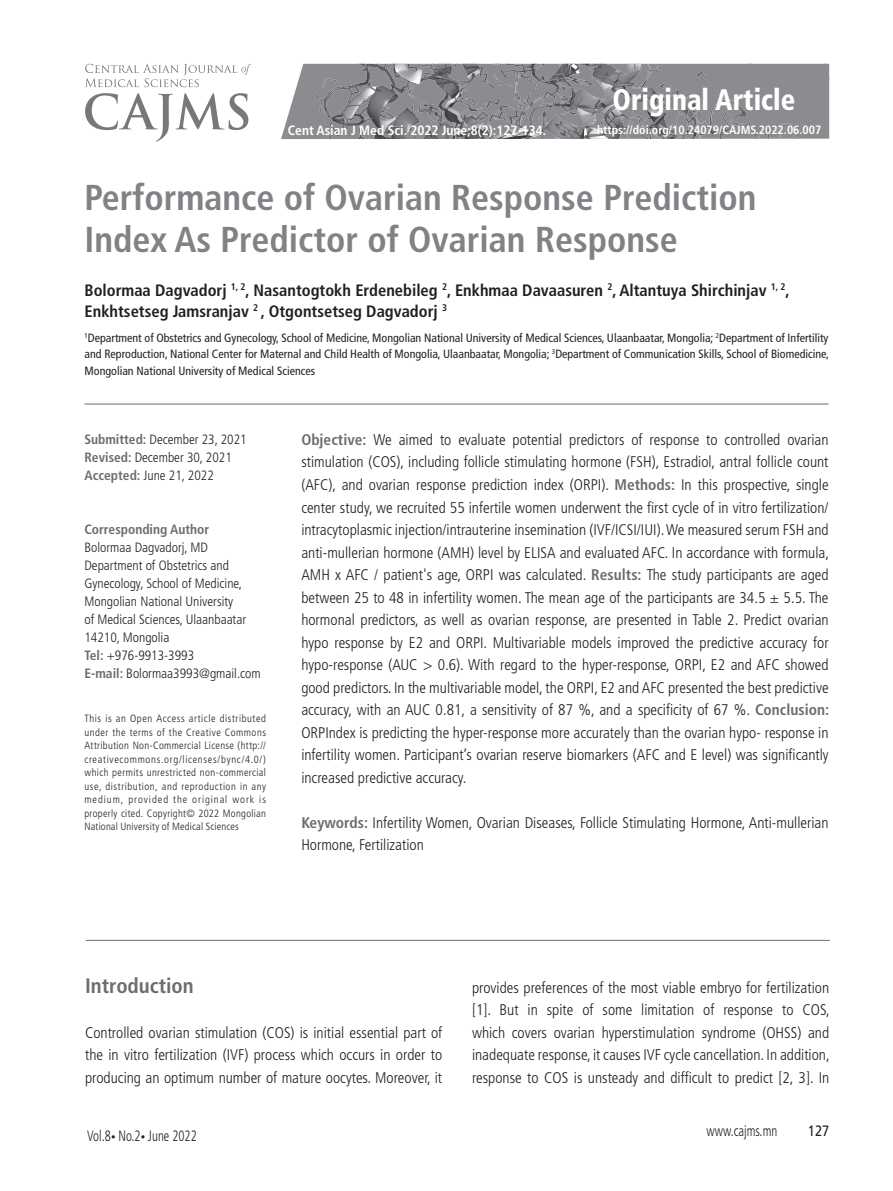
<style>
.page{position:relative;width:893px;height:1191px;background:#fff}
.page>*{position:absolute;margin:0;border:0;box-sizing:border-box;transform-origin:0 0}
.Un_garchig{font:700 condensed 36px/42px "Frutiger LT Std";color:#808285}
.t1{font:900 condensed 29.7px "Frutiger LT Std";color:#fff;scale:.91 1}
.Introduction{font:700 condensed 21px "Frutiger LT Std";color:#6c6d70}
.Ner{font:700 condensed 16.5px/21px "Frutiger LT Std";color:#231f20}
.text{font:300 condensed 15.45px/22.5px "Frutiger LT Std";color:#231f20;text-align:justify}
.t2{font:300 condensed 15px "Frutiger LT Std";color:#231f20;scale:.85 1}
.t3{font:15px "Frutiger LT Std";color:#231f20;scale:.85 1}
.text-2{font:300 condensed 13.5px/18px "Frutiger LT Std";color:#231f20}
.t4{font:700 condensed 13.5px "Frutiger LT Std";color:#fff}
.text-3{font:700 condensed 13.5px "Frutiger LT Std";color:#6c6d70}
.ner_door{font:condensed 12px/16.5px "Frutiger LT Std";color:#231f20;text-align:justify}
.t5{font:700 condensed 12px "Frutiger LT Std";color:#fff}
.t6{font:300 condensed 10.5px/13.5px "Frutiger LT Std";letter-spacing:.015em;color:#231f20;text-align:justify}
.s1{font-weight:700;color:#6c6d70}
.s2{font-weight:700;font-size:9px}
</style>
<div class="page">
<img style="left:281px;top:64px;width:548px;height:75px">
<svg style="left:85px;top:64px;width:166px;height:23px"></svg>
<svg style="left:85px;top:93px;width:163px;height:48px"></svg>
<hr style="left:85px;top:404px;width:744px;height:1px;background:#6c6d70">
<hr style="left:86px;top:940px;width:744px;height:1px;background:#6c6d70">
<p class="t1" style="left:613px;top:82px;width:202px">Original Article</p>
<p class="t4" style="left:288px;top:122px;width:260px">Cent Asian J Med Sci. 2022 June;8(2):127-134.</p>
<p class="t5" style="left:597px;top:122px;width:226px">https://doi.org/10.24079/CAJMS.2022.06.007</p>
<p class="Un_garchig" style="left:84px;top:176px;width:673px">Performance of Ovarian Response Prediction<br>Index As Predictor of Ovarian Response</p>
<p class="Ner" style="left:85px;top:279px;width:707px">Bolormaa Dagvadorj <sup>1,</sup> <sup>2</sup>, Nasantogtokh Erdenebileg <sup>2</sup>, Enkhmaa Davaasuren <sup>2</sup>, Altantuya Shirchinjav <sup>1,</sup> <sup>2</sup>,<br>Enkhtsetseg Jamsranjav <sup>2</sup> , Otgontsetseg Dagvadorj <sup>3</sup></p>
<p class="ner_door" style="left:85px;top:329px;width:746px"><sup>1</sup>Department of Obstetrics and Gynecology, School of Medicine, Mongolian National University of Medical Sciences, Ulaanbaatar, Mongolia; <sup>2</sup>Department of Infertility and Reproduction, National Center for Maternal and Child Health of Mongolia, Ulaanbaatar, Mongolia; <sup>3</sup>Department of Communication Skills, School of Biomedicine, Mongolian National University of Medical Sciences</p>
<p class="text-2" style="left:84px;top:430px;width:164px"><span class="s1">Submitted:</span> December 23, 2021</p>
<p class="text-2" style="left:84px;top:448px;width:149px"><span class="s1">Revised:</span> December 30, 2021</p>
<p class="text-2" style="left:84px;top:466px;width:131px"><span class="s1">Accepted:</span> June 21, 2022</p>
<p class="text-3" style="left:84px;top:521px;width:126px">Corresponding Author</p>
<p class="text-2" style="left:84px;top:538px;width:125px">Bolormaa Dagvadorj, MD</p>
<p class="text-2" style="left:84px;top:556px;width:163px">Department of Obstetrics and<br>Gynecology, School of Medicine,<br>Mongolian National University of Medical Sciences, Ulaanbaatar<br>14210, Mongolia</p>
<p class="text-2" style="left:84px;top:646px;width:111px"><span class="s1">Tel:</span> +976-9913-3993</p>
<p class="text-2" style="left:84px;top:664px;width:178px"><span class="s1">E-mail:</span> Bolormaa3993@gmail.com</p>
<p class="t6" style="left:84px;top:712px;width:183px">This is an Open Access article distributed under the terms of the Creative Commons Attribution Non-Commercial License (http:// creativecommons.org/licenses/bync/4.0/) which permits unrestricted non-commercial use, distribution, and reproduction in any medium, provided the original work is properly cited. Copyright© 2022 Mongolian National University of Medical Sciences</p>
<p class="text" style="left:301px;top:428px;width:529px"><span class="s1">Objective:</span> We aimed to evaluate potential predictors of response to controlled ovarian stimulation (COS), including follicle stimulating hormone (FSH), Estradiol, antral follicle count (AFC), and ovarian response prediction index (ORPI). <span class="s1">Methods:</span> In this prospective, single center study, we recruited 55 infertile women underwent the first cycle of in vitro fertilization/ intracytoplasmic injection/intrauterine insemination (IVF/ICSI/IUI). We measured serum FSH and anti-mullerian hormone (AMH) level by ELISA and evaluated AFC. In accordance with formula, AMH x AFC / patient's age, ORPI was calculated. <span class="s1">Results:</span> The study participants are aged between 25 to 48 in infertility women. The mean age of the participants are 34.5 ± 5.5. The hormonal predictors, as well as ovarian response, are presented in Table 2. Predict ovarian hypo response by E2 and ORPI. Multivariable models improved the predictive accuracy for hypo-response (AUC &gt; 0.6). With regard to the hyper-response, ORPI, E2 and AFC showed good predictors. In the multivariable model, the ORPI, E2 and AFC presented the best predictive accuracy, with an AUC 0.81, a sensitivity of 87 %, and a specificity of 67 %. <span class="s1">Conclusion:<br></span>ORPIndex is predicting the hyper-response more accurately than the ovarian hypo- response in infertility women. Participant’s ovarian reserve biomarkers (AFC and E level) was significantly increased predictive accuracy.</p>
<p class="text" style="left:301px;top:811px;width:529px"><span class="s1">Keywords:</span> Infertility Women, Ovarian Diseases, Follicle Stimulating Hormone, Anti-mullerian<br>Hormone, Fertilization</p>
<p class="Introduction" style="left:85px;top:972px;width:110px">Introduction</p>
<p class="text" style="left:85px;top:1021px;width:359px">Controlled ovarian stimulation (COS) is initial essential part of the in vitro fertilization (IVF) process which occurs in order to producing an optimum number of mature oocytes. Moreover, it</p>
<p class="t2" style="left:87px;top:1127px;width:131px">Vol.8<span class="s2">•</span> No.2<span class="s2">•</span> June 2022</p>
<p class="text" style="left:472px;top:976px;width:359px">provides preferences of the most viable embryo for fertilization [1]. But in spite of some limitation of response to COS, which covers ovarian hyperstimulation syndrome (OHSS) and inadequate response, it causes IVF cycle cancellation. In addition, response to COS is unsteady and difficult to predict [2, 3]. In</p>
<p class="t2" style="left:707px;top:1122px;width:85px">www.cajms.mn</p>
<p class="t3" style="left:808px;top:1122px;width:27px">127</p>
</div>
